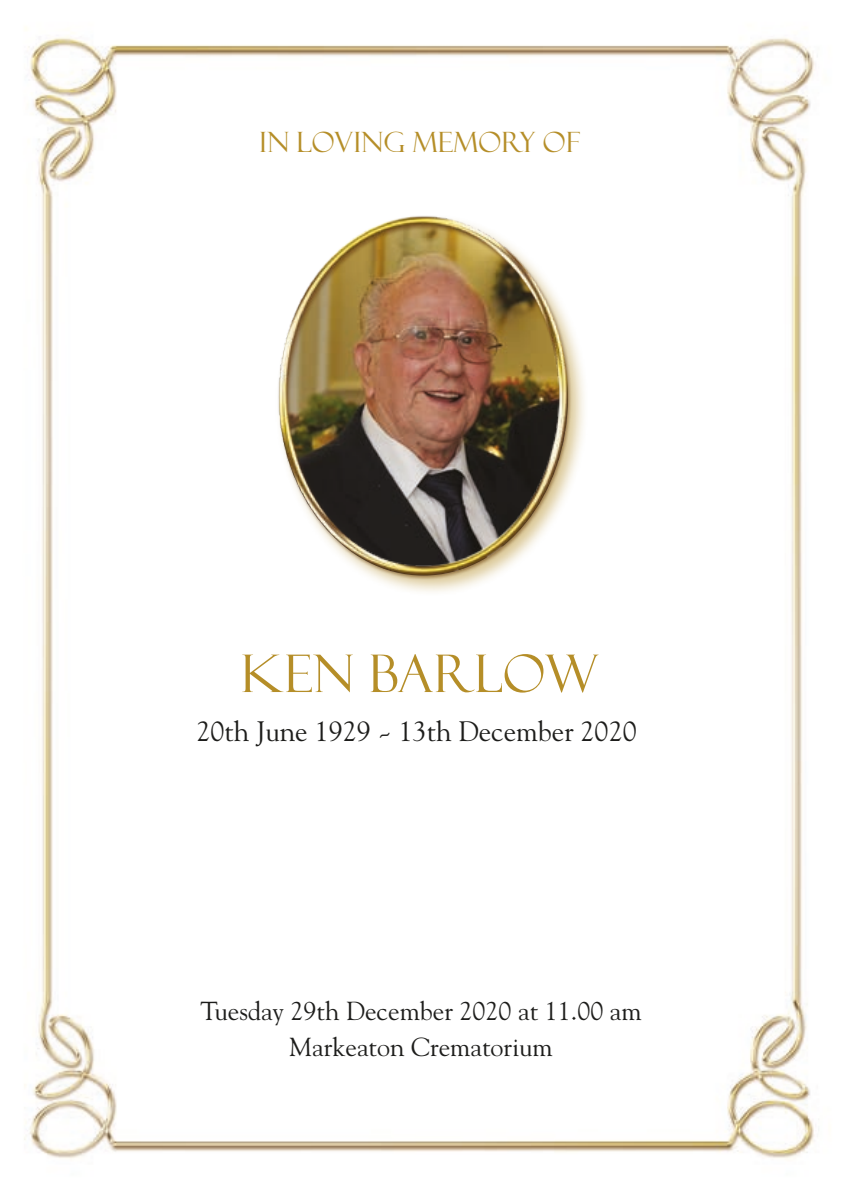
<style>
.page{position:relative;width:842px;height:1191px;background:#fff}
.page>*{position:absolute;margin:0;border:0;box-sizing:border-box;transform-origin:0 0}
.t1{font:52px "Felix Titling";letter-spacing:.01em;color:#b58e28}
.t2{font:28px "Goudy";color:#1d1d1b}
.t3{font:28px "Felix Titling";letter-spacing:.01em;color:#b58e28}
.t4{font:26px/36px "Goudy";color:#1d1d1b;text-align:center}
.s1{font-family:"Adobe Garamond Pro"}
</style>
<div class="page">
<img style="left:24px;top:28px;width:791px;height:1131px">
<div style="left:275px;top:214px;width:314px;height:383px;background:#b58e28;opacity:.5"></div>
<img style="left:272px;top:209px;width:303px;height:373px">
<p class="t3" style="left:259px;top:126px;width:322px">IN LOVING MEMORY OF</p>
<h1 class="t1" style="left:241px;top:644px;width:359px">KEN BARLOW</h1>
<p class="t2" style="left:196px;top:713px;width:442px">20th June 1929 <span class="s1">~</span> 13th December 2020</p>
<p class="t4" style="left:200px;top:993px;width:443px">Tuesday 29th December 2020 at 11.00 am<br>Markeaton Crematorium</p>
</div>
